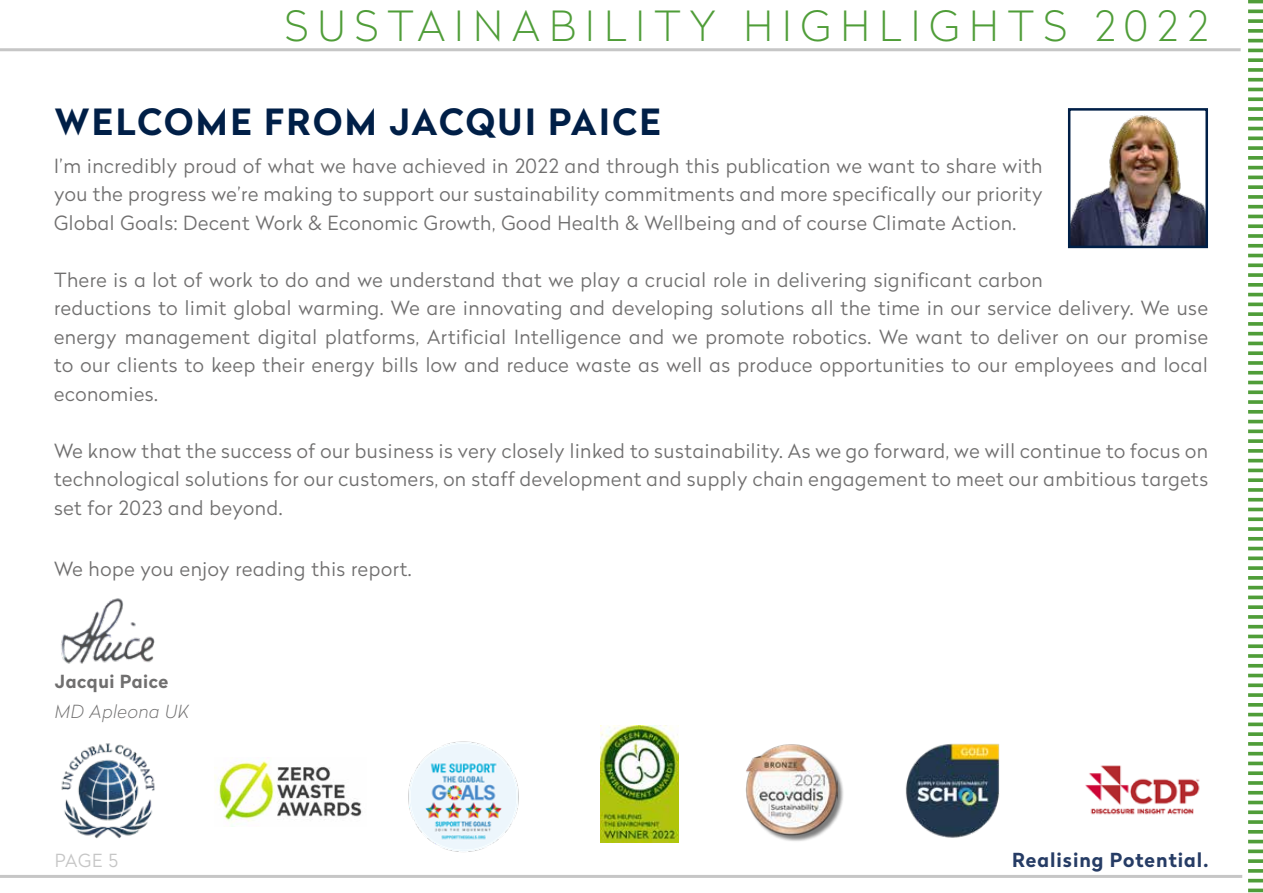
<style>
.page{position:relative;width:1263px;height:893px;background:#fff}
.page>*{position:absolute;margin:0;border:0;box-sizing:border-box;transform-origin:0 0}
.t1{font:100 41.55px "Radikal";letter-spacing:.22em;color:#4f9d38}
.t2{font:700 36px "Radikal";letter-spacing:.07em;color:#001f47}
.t3{font:300 19.5px/28.5px "Radikal";letter-spacing:.03em;color:#706f6f;text-align:justify}
.t4{font:700 19.35px "Radikal";letter-spacing:.05em;color:#263c65}
.t5{font:700 18px "Radikal";letter-spacing:.03em;color:#706f6f}
.t6{font:italic 100 18px "Radikal";letter-spacing:.03em;color:#706f6f}
.t7{font:300 18px "Radikal";color:#c6c6c6}
</style>
<div class="page">
<hr style="left:0;top:48px;width:1241px;height:3px;background:#c6c6c6">
<hr style="left:0;top:875px;width:1242px;height:3px;background:#c6c6c6">
<svg style="left:1248px;top:892px;width:15px;height:1px"></svg>
<hr style="left:1248px;top:889px;width:15px;height:3px;background:#4f9d38">
<hr style="left:1248px;top:879px;width:15px;height:3px;background:#4f9d38">
<svg style="left:1248px;top:869px;width:15px;height:4px"></svg>
<svg style="left:1248px;top:859px;width:15px;height:4px"></svg>
<svg style="left:1248px;top:849px;width:15px;height:4px"></svg>
<hr style="left:1248px;top:840px;width:15px;height:3px;background:#4f9d38">
<svg style="left:1248px;top:830px;width:15px;height:4px"></svg>
<svg style="left:1248px;top:820px;width:15px;height:4px"></svg>
<svg style="left:1248px;top:810px;width:15px;height:4px"></svg>
<hr style="left:1248px;top:801px;width:15px;height:3px;background:#4f9d38">
<hr style="left:1248px;top:791px;width:15px;height:3px;background:#4f9d38">
<svg style="left:1248px;top:781px;width:15px;height:4px"></svg>
<svg style="left:1248px;top:771px;width:15px;height:4px"></svg>
<hr style="left:1248px;top:762px;width:15px;height:3px;background:#4f9d38">
<hr style="left:1248px;top:752px;width:15px;height:3px;background:#4f9d38">
<svg style="left:1248px;top:742px;width:15px;height:4px"></svg>
<svg style="left:1248px;top:732px;width:15px;height:4px"></svg>
<svg style="left:1248px;top:722px;width:15px;height:4px"></svg>
<hr style="left:1248px;top:713px;width:15px;height:3px;background:#4f9d38">
<svg style="left:1248px;top:703px;width:15px;height:4px"></svg>
<svg style="left:1248px;top:693px;width:15px;height:4px"></svg>
<svg style="left:1248px;top:683px;width:15px;height:4px"></svg>
<hr style="left:1248px;top:674px;width:15px;height:3px;background:#4f9d38">
<svg style="left:1248px;top:664px;width:15px;height:4px"></svg>
<svg style="left:1248px;top:654px;width:15px;height:4px"></svg>
<svg style="left:1248px;top:644px;width:15px;height:4px"></svg>
<hr style="left:1248px;top:635px;width:15px;height:3px;background:#4f9d38">
<hr style="left:1248px;top:625px;width:15px;height:3px;background:#4f9d38">
<svg style="left:1248px;top:615px;width:15px;height:4px"></svg>
<svg style="left:1248px;top:605px;width:15px;height:4px"></svg>
<hr style="left:1248px;top:596px;width:15px;height:3px;background:#4f9d38">
<hr style="left:1248px;top:586px;width:15px;height:3px;background:#4f9d38">
<svg style="left:1248px;top:576px;width:15px;height:4px"></svg>
<svg style="left:1248px;top:566px;width:15px;height:4px"></svg>
<svg style="left:1248px;top:556px;width:15px;height:4px"></svg>
<hr style="left:1248px;top:547px;width:15px;height:3px;background:#4f9d38">
<svg style="left:1248px;top:537px;width:15px;height:4px"></svg>
<svg style="left:1248px;top:527px;width:15px;height:4px"></svg>
<svg style="left:1248px;top:517px;width:15px;height:4px"></svg>
<hr style="left:1248px;top:508px;width:15px;height:3px;background:#4f9d38">
<hr style="left:1248px;top:498px;width:15px;height:3px;background:#4f9d38">
<svg style="left:1248px;top:488px;width:15px;height:4px"></svg>
<svg style="left:1248px;top:478px;width:15px;height:4px"></svg>
<hr style="left:1248px;top:469px;width:15px;height:3px;background:#4f9d38">
<hr style="left:1248px;top:459px;width:15px;height:3px;background:#4f9d38">
<svg style="left:1248px;top:449px;width:15px;height:4px"></svg>
<svg style="left:1248px;top:439px;width:15px;height:4px"></svg>
<svg style="left:1248px;top:429px;width:15px;height:4px"></svg>
<hr style="left:1248px;top:420px;width:15px;height:3px;background:#4f9d38">
<svg style="left:1248px;top:410px;width:15px;height:4px"></svg>
<svg style="left:1248px;top:400px;width:15px;height:4px"></svg>
<svg style="left:1248px;top:390px;width:15px;height:4px"></svg>
<hr style="left:1248px;top:381px;width:15px;height:3px;background:#4f9d38">
<svg style="left:1248px;top:371px;width:15px;height:4px"></svg>
<svg style="left:1248px;top:361px;width:15px;height:4px"></svg>
<svg style="left:1248px;top:351px;width:15px;height:4px"></svg>
<hr style="left:1248px;top:342px;width:15px;height:3px;background:#4f9d38">
<hr style="left:1248px;top:332px;width:15px;height:3px;background:#4f9d38">
<svg style="left:1248px;top:322px;width:15px;height:4px"></svg>
<svg style="left:1248px;top:312px;width:15px;height:4px"></svg>
<hr style="left:1248px;top:303px;width:15px;height:3px;background:#4f9d38">
<hr style="left:1248px;top:293px;width:15px;height:3px;background:#4f9d38">
<svg style="left:1248px;top:283px;width:15px;height:4px"></svg>
<svg style="left:1248px;top:273px;width:15px;height:4px"></svg>
<svg style="left:1248px;top:263px;width:15px;height:4px"></svg>
<hr style="left:1248px;top:254px;width:15px;height:3px;background:#4f9d38">
<svg style="left:1248px;top:244px;width:15px;height:4px"></svg>
<svg style="left:1248px;top:234px;width:15px;height:4px"></svg>
<svg style="left:1248px;top:224px;width:15px;height:4px"></svg>
<hr style="left:1248px;top:215px;width:15px;height:3px;background:#4f9d38">
<hr style="left:1248px;top:205px;width:15px;height:3px;background:#4f9d38">
<svg style="left:1248px;top:195px;width:15px;height:4px"></svg>
<svg style="left:1248px;top:185px;width:15px;height:4px"></svg>
<hr style="left:1248px;top:176px;width:15px;height:3px;background:#4f9d38">
<hr style="left:1248px;top:166px;width:15px;height:3px;background:#4f9d38">
<svg style="left:1248px;top:156px;width:15px;height:4px"></svg>
<svg style="left:1248px;top:146px;width:15px;height:4px"></svg>
<svg style="left:1248px;top:136px;width:15px;height:4px"></svg>
<hr style="left:1248px;top:127px;width:15px;height:3px;background:#4f9d38">
<svg style="left:1248px;top:117px;width:15px;height:4px"></svg>
<svg style="left:1248px;top:107px;width:15px;height:4px"></svg>
<svg style="left:1248px;top:97px;width:15px;height:4px"></svg>
<hr style="left:1248px;top:88px;width:15px;height:3px;background:#4f9d38">
<svg style="left:1248px;top:78px;width:15px;height:4px"></svg>
<svg style="left:1248px;top:68px;width:15px;height:4px"></svg>
<svg style="left:1248px;top:58px;width:15px;height:4px"></svg>
<hr style="left:1248px;top:49px;width:15px;height:3px;background:#4f9d38">
<hr style="left:1248px;top:39px;width:15px;height:3px;background:#4f9d38">
<svg style="left:1248px;top:29px;width:15px;height:4px"></svg>
<svg style="left:1248px;top:19px;width:15px;height:4px"></svg>
<hr style="left:1248px;top:10px;width:15px;height:3px;background:#4f9d38">
<hr style="left:1248px;top:0;width:15px;height:3px;background:#4f9d38">
<img style="left:61px;top:743px;width:94px;height:96px">
<img style="left:1072px;top:114px;width:132px;height:130px">
<div style="left:1068px;top:108px;width:140px;height:140px;border:3px solid #001f47"></div>
<img style="left:905px;top:743px;width:95px;height:95px">
<img style="left:600px;top:726px;width:78px;height:116px">
<img style="left:408px;top:741px;width:111px;height:111px">
<div style="left:747px;top:745px;width:98px;height:98px;background:#000;opacity:.3"></div>
<div style="left:747px;top:745px;width:98px;height:95px;background:#000;opacity:.3"></div>
<img style="left:745px;top:744px;width:92px;height:92px">
<img style="left:214px;top:760px;width:148px;height:66px">
<img style="left:1085px;top:765px;width:115px;height:50px">
<img style="left:61px;top:598px;width:94px;height:66px">
<h1 class="t1" style="left:285px;top:-3px;width:925px">SUSTAINABILITY HIGHLIGHTS 2022</h1>
<h2 class="t2" style="left:55px;top:96px;width:608px">WELCOME FROM JACQUI PAICE</h2>
<p class="t3" style="left:54px;top:151px;width:990px">I’m incredibly proud of what we have achieved in 2022 and through this publication we want to share with you the progress we’re making to support our sustainability commitments and more specifically our priority Global Goals: Decent Work &amp; Economic Growth, Good Health &amp; Wellbeing and of course Climate Action.</p>
<p class="t3" style="left:54px;top:265px;width:1155px;text-align:left">There is a lot of work to do and we understand that we play a crucial role in delivering significant carbon<br>reductions to limit global warming. We are innovating and developing solutions all the time in our service delivery. We use energy management digital platforms, Artificial Intelligence and we promote robotics. We want to deliver on our promise to our clients to keep their energy bills low and reduce waste as well as produce opportunities to our employees and local economies.</p>
<p class="t3" style="left:54px;top:436px;width:1155px">We know that the success of our business is very closely linked to sustainability. As we go forward, we will continue to focus on technological solutions for our customers, on staff development and supply chain engagement to meet our ambitious targets set for 2023 and beyond.</p>
<p class="t3" style="left:54px;top:554px;width:359px">We hope you enjoy reading this report.</p>
<p class="t5" style="left:55px;top:668px;width:115px">Jacqui Paice</p>
<p class="t6" style="left:55px;top:699px;width:136px">MD Apleona UK</p>
<p class="t7" style="left:55px;top:848px;width:65px">PAGE 5</p>
<p class="t4" style="left:1012px;top:846px;width:198px">Realising Potential.</p>
</div>
